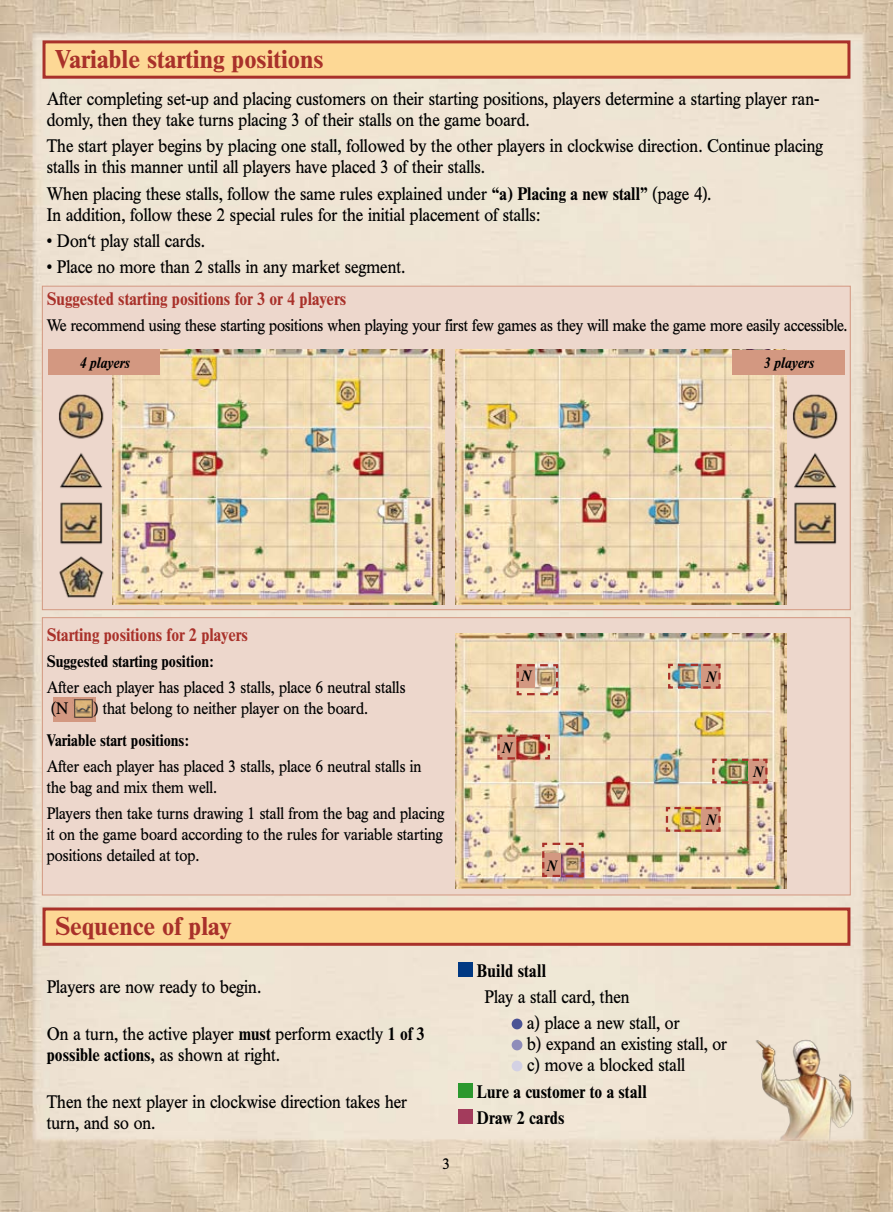
<style>
.page{position:relative;width:893px;height:1212px;background:#fff}
.page>*{position:absolute;margin:0;border:0;box-sizing:border-box;transform-origin:0 0}
.t1{font:700 25.5px "Times BQ";color:#a9312a}
.t2{font:18px/21px "Times BQ";color:#000;scale:.9 1}
.t3{font:700 18px "Times BQ";color:#a9312a;scale:.9 1}
.t4{font:700 18px/26.2px "Times BQ";letter-spacing:.01em;color:#000;scale:.9 1}
.t5{font:16.5px/21px "Times BQ";color:#000;scale:.9 1}
.t6{font:700 16.5px "Times BQ";color:#000;scale:.9 1}
.t7{font:italic 700 15px "Times BQ";color:#000;scale:.9 1}
.t8{font:15px "Times BQ";color:#000}
.s1{font-weight:700}
</style>
<div class="page">
<img style="left:0;top:0;width:893px;height:1212px">
<div style="left:43px;top:40px;width:807px;height:39px;background:#fdd895;border:3px solid #a9312a"></div>
<div style="left:43px;top:907px;width:807px;height:39px;background:#fdd895;border:3px solid #a9312a"></div>
<div style="left:42px;top:286px;width:808px;height:324px;background:#edd7cc;border:1px solid #d39881"></div>
<div style="left:42px;top:617px;width:808px;height:278px;background:#edd7cc;border:1px solid #d39881"></div>
<div style="left:53px;top:697px;width:42px;height:25px;background:#d39881"></div>
<img style="left:113px;top:350px;width:331px;height:255px">
<img style="left:455px;top:350px;width:327px;height:255px">
<img style="left:455px;top:634px;width:332px;height:255px">
<img style="left:747px;top:1024px;width:116px;height:116px">
<img style="left:58px;top:394px;width:46px;height:204px">
<img style="left:782px;top:374px;width:63px;height:231px">
<img style="left:73px;top:698px;width:20px;height:20px">
<div style="left:458px;top:962px;width:14px;height:15px;background:#003882"></div>
<div style="left:512px;top:1018px;width:10px;height:11px;background:#4b5394;border-radius:50%"></div>
<div style="left:512px;top:1039px;width:10px;height:11px;background:#8f8dba;border-radius:50%"></div>
<div style="left:512px;top:1060px;width:10px;height:11px;background:#d3d1e4;border-radius:50%"></div>
<div style="left:458px;top:1083px;width:14px;height:14px;background:#2c982e"></div>
<div style="left:458px;top:1109px;width:14px;height:15px;background:#a33b5c"></div>
<svg style="left:515px;top:663px;width:44px;height:33px"></svg>
<svg style="left:541px;top:841px;width:44px;height:37px;background:#c79484"></svg>
<svg style="left:496px;top:733px;width:55px;height:28px;background:#c8876f"></svg>
<svg style="left:667px;top:663px;width:55px;height:27px"></svg>
<img style="left:711px;top:757px;width:58px;height:28px">
<svg style="left:665px;top:806px;width:57px;height:27px;background:#d1a070"></svg>
<div style="left:732px;top:350px;width:113px;height:24px;background:#d39881"></div>
<div style="left:48px;top:350px;width:112px;height:25px;background:#d39881"></div>
<h1 class="t1" style="left:55px;top:44px;width:270px">Variable starting positions</h1>
<p class="t2" style="left:47px;top:88px;width:860px">After completing set-up and placing customers on their starting positions, players determine a starting player ran&shy;domly, then they take turns placing 3 of their stalls on the game board.</p>
<p class="t2" style="left:47px;top:136px;width:864px">The start player begins by placing one stall, followed by the other players in clockwise direction. Continue placing stalls in this manner until all players have placed 3 of their stalls.</p>
<p class="t2" style="left:47px;top:183px;width:740px">When placing these stalls, follow the same rules explained under <span class="s1">“a) Placing a new stall”</span> (page 4).<br>In addition, follow these 2 special rules for the initial placement of stalls:</p>
<p class="t2" style="left:47px;top:230px;width:177px">• Don‘t play stall cards.</p>
<p class="t2" style="left:47px;top:257px;width:400px">• Place no more than 2 stalls in any market segment.</p>
<p class="t3" style="left:47px;top:288px;width:334px">Suggested starting positions for 3 or 4 players</p>
<p class="t5" style="left:47px;top:315px;width:891px">We recommend using these starting positions when playing your first few games as they will make the game more easily accessible.</p>
<p class="t7" style="left:79px;top:354px;width:57px">4 players</p>
<p class="t7" style="left:764px;top:354px;width:57px">3 players</p>
<p class="t3" style="left:47px;top:624px;width:225px">Starting positions for 2 players</p>
<p class="t6" style="left:47px;top:651px;width:187px">Suggested starting position:</p>
<p class="t5" style="left:47px;top:677px;width:400px">After each player has placed 3 stalls, place 6 neutral stalls (N</p>
<p class="t5" style="left:94px;top:698px;width:306px">) that belong to neither player on the board.</p>
<p class="t6" style="left:47px;top:730px;width:159px">Variable start positions:</p>
<p class="t5" style="left:47px;top:756px;width:418px">After each player has placed 3 stalls, place 6 neutral stalls in the bag and mix them well.</p>
<p class="t5" style="left:47px;top:803px;width:443px;text-align:justify">Players then take turns drawing 1 stall from the bag and placing it on the game board according to the rules for variable starting positions detailed at top.</p>
<h1 class="t1" style="left:55px;top:911px;width:178px">Sequence of play</h1>
<p class="t2" style="left:47px;top:976px;width:240px">Players are now ready to begin.</p>
<p class="t2" style="left:47px;top:1023px;width:421px">On a turn, the active player <span class="s1">must</span> perform exactly <span class="s1">1 of 3 possible actions,</span> as shown at right.</p>
<p class="t2" style="left:47px;top:1091px;width:402px">Then the next player in clockwise direction takes her turn, and so on.</p>
<p class="t8" style="left:443px;top:1154px;width:9px">3</p>
<p class="t7" style="left:521px;top:667px;width:12px">N</p>
<p class="t7" style="left:502px;top:739px;width:12px">N</p>
<p class="t7" style="left:546px;top:857px;width:12px">N</p>
<p class="t7" style="left:706px;top:668px;width:12px">N</p>
<p class="t7" style="left:706px;top:811px;width:12px">N</p>
<p class="t7" style="left:753px;top:763px;width:12px">N</p>
<p class="t4" style="left:477px;top:958px;width:78px">Build stall</p>
<p class="t2" style="left:527px;top:984px;width:171px;line-height:26.2px;text-indent:-43px">Play a stall card, then<br>a) place a new stall, or</p>
<p class="t2" style="left:527px;top:1034px;width:224px">b) expand an existing stall, or c) move a blocked stall</p>
<p class="t4" style="left:477px;top:1078px;width:190px">Lure a customer to a stall<br>Draw 2 cards</p>
</div>
